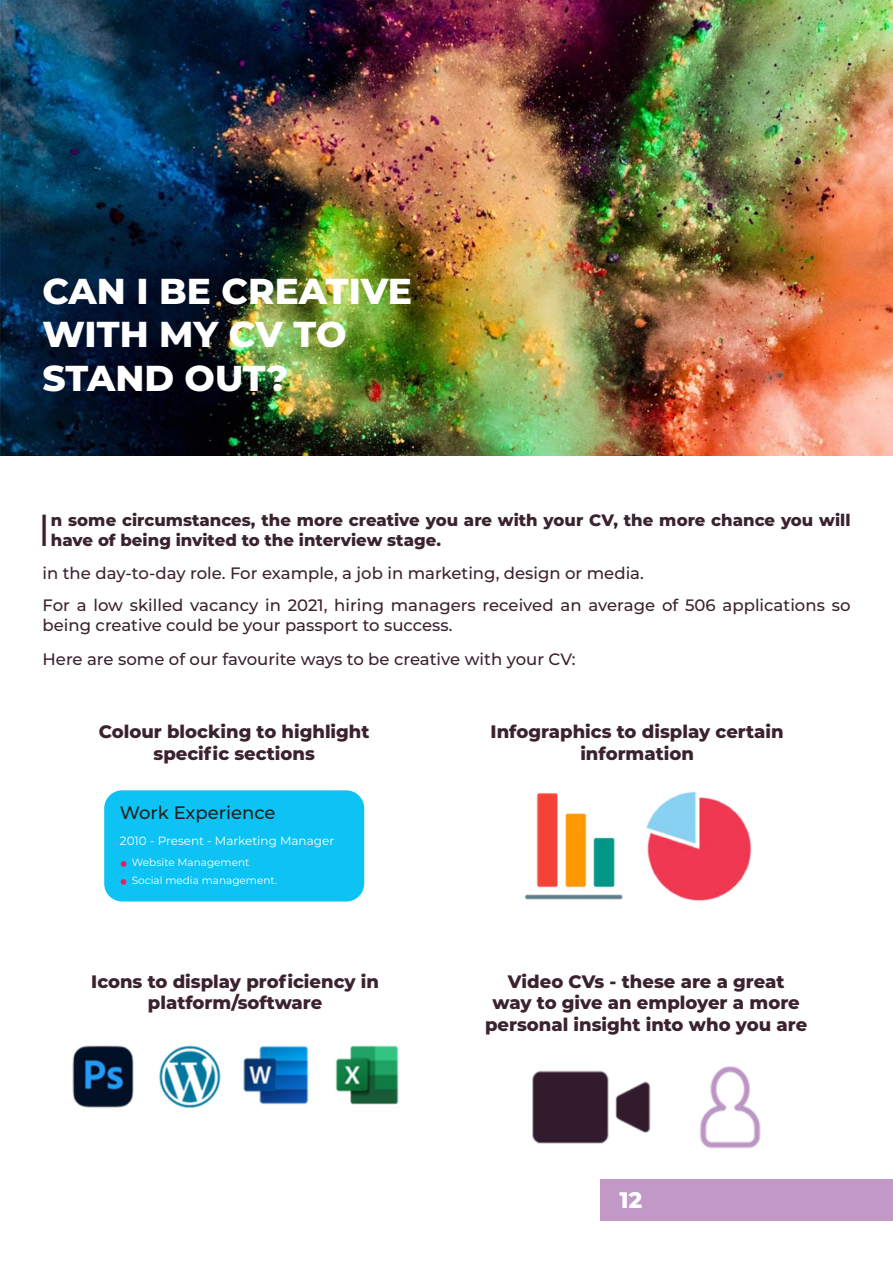
<style>
.page{position:relative;width:893px;height:1263px;background:#fff}
.page>*{position:absolute;margin:0;border:0;box-sizing:border-box;transform-origin:0 0}
.t1{font:44.85px "Montserrat";color:#3b222f}
.t2{font:800 36px/43.2px "Montserrat";color:#fff}
.t3{font:800 22.5px "Montserrat";color:#fff}
.t4{font:800 18px/21.6px "Montserrat";color:#3b222f;text-align:center}
.t5{font:500 18px "Montserrat";color:#241f1f}
.t6{font:500 16.5px/32.5px "Montserrat";color:#3b222f}
.t7{font:800 16.5px/19.8px "Montserrat";color:#3b222f}
.t8{font:12px "Montserrat";color:#fff}
.t9{font:10.5px/18px "Montserrat";color:#fff}
</style>
<div class="page">
<img style="left:0;top:0;width:893px;height:455px">
<div style="left:104px;top:790px;width:260px;height:111px;background:#0dc3f3;border-radius:18px"></div>
<img style="left:524px;top:791px;width:227px;height:110px">
<div style="left:601px;top:1178px;width:292px;height:42px;background:#c198c6"></div>
<svg style="left:121px;top:861px;width:5px;height:6px"></svg>
<svg style="left:121px;top:879px;width:5px;height:6px"></svg>
<img style="left:532px;top:1066px;width:229px;height:83px">
<img style="left:72px;top:1045px;width:327px;height:63px">
<h2 class="t2" style="left:43px;top:268px;width:371px">CAN I BE CREATIVE<br>WITH MY CV TO<br>STAND OUT?</h2>
<h1 class="t1" style="left:37px;top:499px;width:15px">I</h1>
<p class="t7" style="left:51px;top:510px;width:801px">n some circumstances, the more creative you are with your CV, the more chance you will have of being invited to the interview stage.</p>
<p class="t6" style="left:43px;top:556px;width:809px">in the day-to-day role. For example, a job in marketing, design or media.<br>For a low skilled vacancy in 2021, hiring managers received an average of 506 applications so</p>
<p class="t6" style="left:43px;top:607px;width:534px;line-height:34.3px">being creative could be your passport to success.<br>Here are some of our favourite ways to be creative with your CV:</p>
<p class="t4" style="left:99px;top:720px;width:272px">Colour blocking to highlight specific sections</p>
<p class="t4" style="left:491px;top:720px;width:295px">Infographics to display certain information</p>
<p class="t5" style="left:120px;top:800px;width:157px">Work Experience</p>
<p class="t8" style="left:120px;top:832px;width:216px">2010 - Present - Marketing Manager</p>
<p class="t9" style="left:132px;top:853px;width:147px">Website Management<br>Social media management.</p>
<p class="t4" style="left:91px;top:969px;width:289px">Icons to display proficiency in platform/software</p>
<p class="t4" style="left:485px;top:969px;width:324px">Video CVs - these are a great<br>way to give an employer a more personal insight into who you are</p>
<h3 class="t3" style="left:620px;top:1184px;width:24px">12</h3>
</div>
